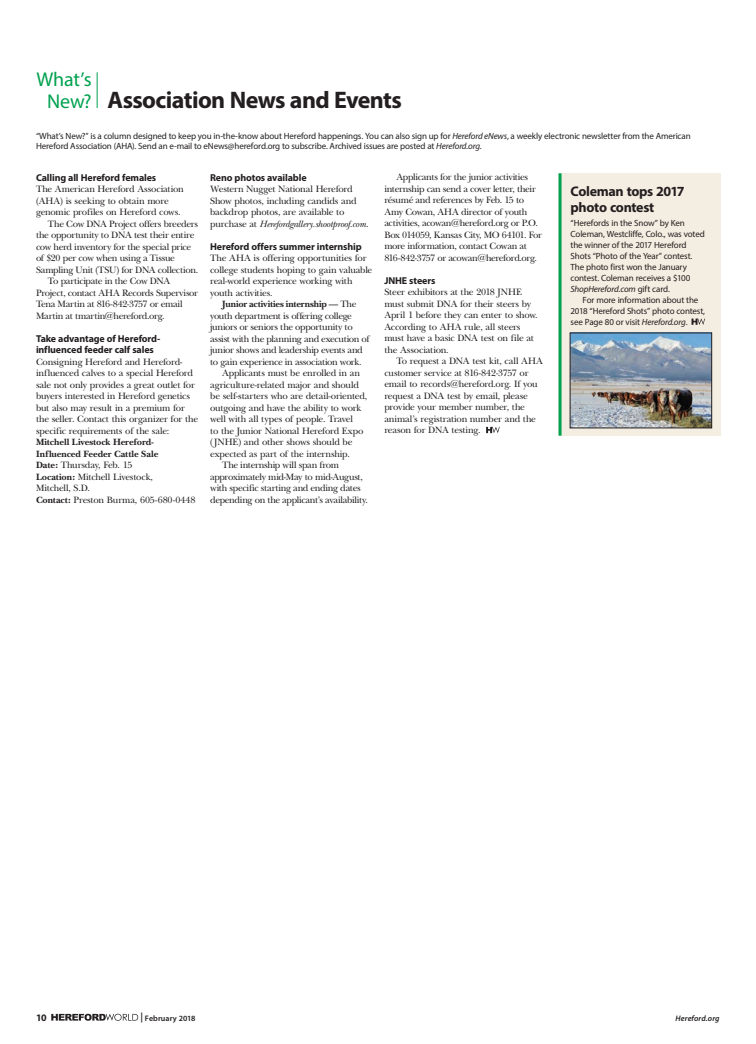
<style>
.page{position:relative;width:756px;height:1044px;background:#fff}
.page>*{position:absolute;margin:0;border:0;box-sizing:border-box;transform-origin:0 0}
.t1{font:700 24px "Myriad Pro";letter-spacing:-.025em;color:#231f20}
.t2{font:20px/22px "Myriad Pro";letter-spacing:-.015em;color:#00a14f;text-align:center}
.t3{font:700 14px/16px "Myriad Pro";letter-spacing:-.025em;color:#231f20}
.t4{font:700 10px/11.5px "Myriad Pro";letter-spacing:-.015em;color:#231f20}
.t5{font:9.5px/11.5px "New Baskerville";letter-spacing:-.025em;color:#231f20}
.t6{font:700 9.5px/11.5px "New Baskerville";letter-spacing:-.01em;color:#231f20}
.t7{font:9px/11px "Myriad Pro";letter-spacing:-.015em;color:#231f20}
.t8{font:600 8px "Myriad Pro";letter-spacing:.01em;color:#231f20}
.t9{font:italic 600 8px "Myriad Pro";letter-spacing:.015em;color:#231f20}
.s1{font-style:italic}
.s2{font-weight:400}
.s3{font-size:10px}
</style>
<div class="page">
<hr style="left:97px;top:72px;width:1px;height:36px;background:#00a14f">
<svg style="left:486px;top:427px;width:14px;height:6px"></svg>
<div style="left:559px;top:173px;width:162px;height:263px;background:#f4ede1"></div>
<svg style="left:692px;top:319px;width:13px;height:6px"></svg>
<hr style="left:559px;top:173px;width:3px;height:263px;background:#00a14f">
<img style="left:572px;top:335px;width:138px;height:91px">
<div style="left:570px;top:333px;width:142px;height:95px;border:1px solid #231f20"></div>
<svg style="left:51px;top:1014px;width:87px;height:7px"></svg>
<h2 class="t2" style="left:36px;top:68px;width:57px">What’s<br>New?</h2>
<p class="t7" style="left:36px;top:131px;width:656px;line-height:10px">“What’s New?” is a column designed to keep you in-the-know about Hereford happenings. You can also sign up for <span class="s1">Hereford eNews</span>, a weekly electronic newsletter from the American<br>Hereford Association (AHA). Send an e-mail to eNews@hereford.org to subscribe. Archived issues are posted at <span class="s1">Hereford.org</span>.</p>
<p class="t4" style="left:36px;top:171px;width:122px">Calling all Hereford females</p>
<p class="t5" style="left:36px;top:184px;width:149px">The American Hereford Association</p>
<p class="t5" style="left:36px;top:195px;width:134px">(AHA) is seeking to obtain more</p>
<p class="t5" style="left:36px;top:207px;width:146px">genomic profiles on Hereford cows.</p>
<p class="t5" style="left:48px;top:218px;width:152px">The Cow DNA Project offers breeders</p>
<p class="t5" style="left:36px;top:230px;width:160px">the opportunity to DNA test their entire</p>
<p class="t5" style="left:36px;top:241px;width:157px">cow herd inventory for the special price</p>
<p class="t5" style="left:36px;top:253px;width:141px">of $20 per cow when using a Tissue</p>
<p class="t5" style="left:36px;top:264px;width:164px">Sampling Unit (TSU) for DNA collection.</p>
<p class="t5" style="left:48px;top:276px;width:124px">To participate in the Cow DNA</p>
<p class="t5" style="left:36px;top:287px;width:164px">Project, contact AHA Records Supervisor</p>
<p class="t5" style="left:36px;top:299px;width:148px">Tena Martin at 816-842-3757 or email</p>
<p class="t5" style="left:36px;top:310px;width:130px">Martin at tmartin@hereford.org.</p>
<p class="t4" style="left:36px;top:332px;width:126px">Take advantage of Hereford&shy;influenced feeder calf sales</p>
<p class="t5" style="left:36px;top:356px;width:164px">Consigning Hereford and Hereford&shy;influenced calves to a special Hereford sale not only provides a great outlet for buyers interested in Hereford genetics but also may result in a premium for the seller. Contact this organizer for the specific requirements of the sale:</p>
<p class="t6" style="left:36px;top:437px;width:161px">Mitchell Livestock Hereford-<br>Influenced Feeder Cattle Sale<br>Date: <span class="s2">Thursday, Feb. 15<br></span>Location: <span class="s2">Mitchell Livestock,<br>Mitchell, S.D.<br></span>Contact: <span class="s2">Preston Burma, 605-680-0448</span></p>
<h1 class="t1" style="left:107px;top:84px;width:296px">Association News and Events</h1>
<p class="t5" style="left:384px;top:171px;width:159px;text-indent:12px">Applicants for the junior activities internship can send a cover letter, their résumé and references by Feb. 15 to Amy Cowan, AHA director of youth activities, acowan@hereford.org or P.O.<br>Box 014059, Kansas City, MO 64101. For more information, contact Cowan at 816-842-3757 or acowan@hereford.org.</p>
<p class="t4" style="left:384px;top:274px;width:53px">JNHE steers</p>
<p class="t5" style="left:384px;top:286px;width:155px">Steer exhibitors at the 2018 JNHE must submit DNA for their steers by<br>April 1 before they can enter to show.<br>According to AHA rule, all steers must have a basic DNA test on file at the Association.</p>
<p class="t5" style="left:384px;top:355px;width:160px;text-indent:12px">To request a DNA test kit, call AHA customer service at 816-842-3757 or email to records@hereford.org. If you request a DNA test by email, please provide your member number, the animal’s registration number and the reason for DNA testing.</p>
<p class="t4" style="left:210px;top:171px;width:98px">Reno photos available</p>
<p class="t5" style="left:210px;top:184px;width:160px">Western Nugget National Hereford Show photos, including candids and backdrop photos, are available to purchase at <span class="s1">Herefordgallery.shootproof.com</span>.</p>
<p class="t4" style="left:210px;top:240px;width:153px">Hereford offers summer internship</p>
<p class="t5" style="left:210px;top:253px;width:158px">The AHA is offering opportunities for</p>
<p class="t5" style="left:210px;top:264px;width:164px">college students hoping to gain valuable</p>
<p class="t5" style="left:210px;top:276px;width:144px">real-world experience working with</p>
<p class="t5" style="left:210px;top:287px;width:64px">youth activities.</p>
<p class="t6" style="left:222px;top:299px;width:136px">Junior activities internship — <span class="s2">The</span></p>
<p class="t5" style="left:210px;top:310px;width:143px">youth department is offering college</p>
<p class="t5" style="left:210px;top:322px;width:144px">juniors or seniors the opportunity to</p>
<p class="t5" style="left:210px;top:333px;width:161px">assist with the planning and execution of</p>
<p class="t5" style="left:210px;top:345px;width:154px">junior shows and leadership events and</p>
<p class="t5" style="left:210px;top:356px;width:153px">to gain experience in association work.</p>
<p class="t5" style="left:222px;top:368px;width:139px">Applicants must be enrolled in an</p>
<p class="t5" style="left:210px;top:379px;width:150px">agriculture-related major and should</p>
<p class="t5" style="left:210px;top:391px;width:159px">be self-starters who are detail-oriented,</p>
<p class="t5" style="left:210px;top:402px;width:153px">outgoing and have the ability to work</p>
<p class="t5" style="left:210px;top:414px;width:144px">well with all types of people. Travel</p>
<p class="t5" style="left:210px;top:425px;width:155px">to the Junior National Hereford Expo</p>
<p class="t5" style="left:210px;top:437px;width:144px">(JNHE) and other shows should be</p>
<p class="t5" style="left:210px;top:448px;width:141px">expected as part of the internship.</p>
<p class="t5" style="left:222px;top:460px;width:118px">The internship will span from</p>
<p class="t5" style="left:210px;top:471px;width:154px">approximately mid-May to mid-August,</p>
<p class="t5" style="left:210px;top:483px;width:152px">with specific starting and ending dates</p>
<p class="t5" style="left:210px;top:494px;width:159px">depending on the applicant’s availability.</p>
<h3 class="t3" style="left:571px;top:183px;width:116px">Coleman tops 2017 photo contest</h3>
<p class="t7" style="left:571px;top:217px;width:136px">“Herefords in the Snow” by Ken<br>Coleman, Westcliffe, Colo., was voted the winner of the 2017 Hereford<br>Shots “Photo of the Year” contest.<br>The photo first won the January contest. Coleman receives a $100<br><span class="s1">ShopHereford.com</span> gift card.</p>
<p class="t7" style="left:571px;top:294px;width:136px;text-indent:12px">For more information about the<br>2018 “Hereford Shots” photo contest, see Page 80 or visit <span class="s1">Hereford.org</span>.</p>
<p class="t4" style="left:36px;top:1011px;width:12px">10</p>
<p class="t8" style="left:140px;top:1014px;width:56px"><span class="s3">|</span> February 2018</p>
<p class="t9" style="left:676px;top:1013px;width:45px">Hereford.org</p>
</div>
